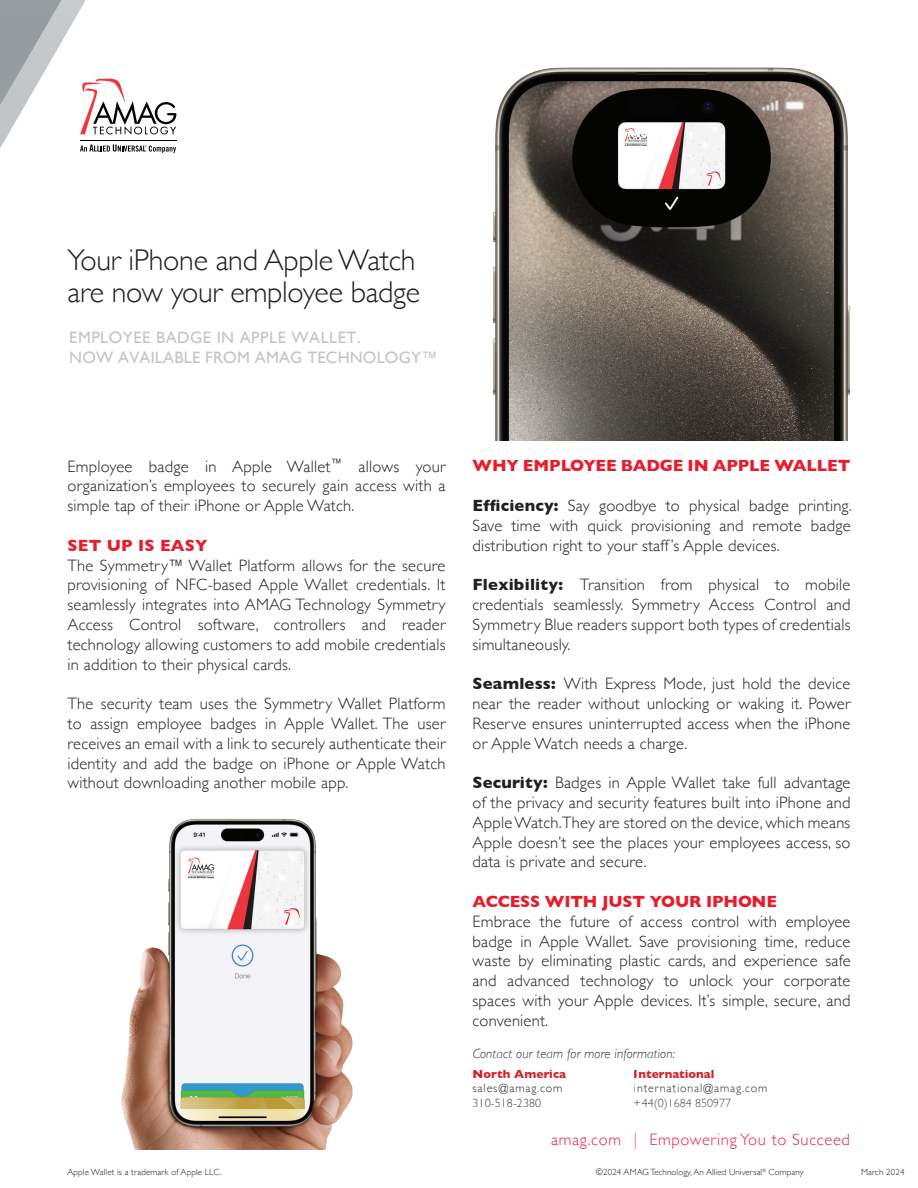
<style>
.page{position:relative;width:918px;height:1188px;background:#fff}
.page>*{position:absolute;margin:0;border:0;box-sizing:border-box;transform-origin:0 0}
.t1{font:300 30px "Gill Sans";letter-spacing:-.01em;color:#231f20}
.t2{font:300 16.5px/19.8px "Gill Sans";letter-spacing:.015em;color:#231f20;text-align:justify}
.t3{font:16.5px/19.8px "Gill Sans";letter-spacing:.01em;color:#c1c5c7}
.t4{font:700 16.5px "Gill Sans";letter-spacing:-.005em;color:#e61d2d}
.t5{font:300 16.5px "Gill Sans";letter-spacing:.04em;color:#e8264c}
.t6{font:700 16.5px "Gill Sans";letter-spacing:.015em;color:#e61d2d}
.t7{font:italic 300 13.5px "Gill Sans";letter-spacing:.01em;color:#231f20}
.t8{font:300 12px/14.4px "Gill Sans";letter-spacing:.065em;color:#231f20}
.t9{font:700 12px "Gill Sans";color:#d1232a}
.t10{font:300 9px "Gill Sans";letter-spacing:.01em;color:#231f20}
.s1{font-weight:700}
</style>
<div class="page">
<svg style="left:0;top:0;width:177px;height:153px"></svg>
<img style="left:121px;top:818px;width:232px;height:332px">
<img style="left:493px;top:67px;width:357px;height:374px">
<h1 class="t1" style="left:68px;top:237px;width:350px">Your iPhone and Apple Watch</h1>
<h1 class="t1" style="left:68px;top:269px;width:354px">are now your employee badge</h1>
<p class="t3" style="left:69px;top:327px;width:370px">EMPLOYEE BADGE IN APPLE WALLET.<br>NOW AVAILABLE FROM AMAG TECHNOLOGY™</p>
<p class="t2" style="left:68px;top:455px;width:380px">Employee badge in Apple Wallet<sup>™</sup> allows your organization’s employees to securely gain access with a simple tap of their iPhone or Apple Watch.</p>
<p class="t6" style="left:68px;top:532px;width:142px">SET UP IS EASY</p>
<p class="t2" style="left:68px;top:554px;width:380px">The Symmetry™ Wallet Platform allows for the secure provisioning of NFC-based Apple Wallet credentials. It seamlessly integrates into AMAG Technology Symmetry Access Control software, controllers and reader technology allowing customers to add mobile credentials in addition to their physical cards.</p>
<p class="t2" style="left:68px;top:693px;width:380px">The security team uses the Symmetry Wallet Platform to assign employee badges in Apple Wallet. The user receives an email with a link to securely authenticate their identity and add the badge on iPhone or Apple Watch without downloading another mobile app.</p>
<p class="t10" style="left:68px;top:1165px;width:156px">Apple Wallet is a trademark of Apple LLC.</p>
<p class="t4" style="left:473px;top:453px;width:380px">WHY EMPLOYEE BADGE IN APPLE WALLET</p>
<p class="t2" style="left:473px;top:495px;width:381px"><span class="s1">Efficiency:</span> Say goodbye to physical badge printing.<br>Save time with quick provisioning and remote badge distribution right to your staff’s Apple devices.</p>
<p class="t2" style="left:473px;top:574px;width:380px"><span class="s1">Flexibility:</span> Transition from physical to mobile credentials seamlessly. Symmetry Access Control and Symmetry Blue readers support both types of credentials simultaneously.</p>
<p class="t2" style="left:473px;top:673px;width:380px"><span class="s1">Seamless:</span> With Express Mode, just hold the device near the reader without unlocking or waking it. Power Reserve ensures uninterrupted access when the iPhone or Apple Watch needs a charge.</p>
<p class="t2" style="left:473px;top:772px;width:380px"><span class="s1">Security:</span> Badges in Apple Wallet take full advantage of the privacy and security features built into iPhone and Apple Watch.They are stored on the device, which means Apple doesn’t see the places your employees access, so data is private and secure.</p>
<p class="t4" style="left:473px;top:888px;width:306px">ACCESS WITH JUST YOUR IPHONE</p>
<p class="t2" style="left:473px;top:911px;width:380px">Embrace the future of access control with employee badge in Apple Wallet. Save provisioning time, reduce waste by eliminating plastic cards, and experience safe and advanced technology to unlock your corporate spaces with your Apple devices. It’s simple, secure, and convenient.</p>
<p class="t7" style="left:472px;top:1046px;width:204px">Contact our team for more information:</p>
<p class="t9" style="left:472px;top:1064px;width:95px">North America</p>
<p class="t8" style="left:472px;top:1080px;width:91px">sales@amag.com<br>310-518-2380</p>
<p class="t9" style="left:634px;top:1064px;width:82px">International</p>
<p class="t8" style="left:634px;top:1080px;width:135px">international@amag.com +44(0)1684 850977</p>
<p class="t5" style="left:551px;top:1127px;width:300px">amag.com ︱ Empowering You to Succeed</p>
<p class="t10" style="left:596px;top:1165px;width:209px">©2024 AMAG Technology, An Allied Universal<sup>®</sup> Company</p>
<p class="t10" style="left:861px;top:1165px;width:45px">March 2024</p>
</div>
